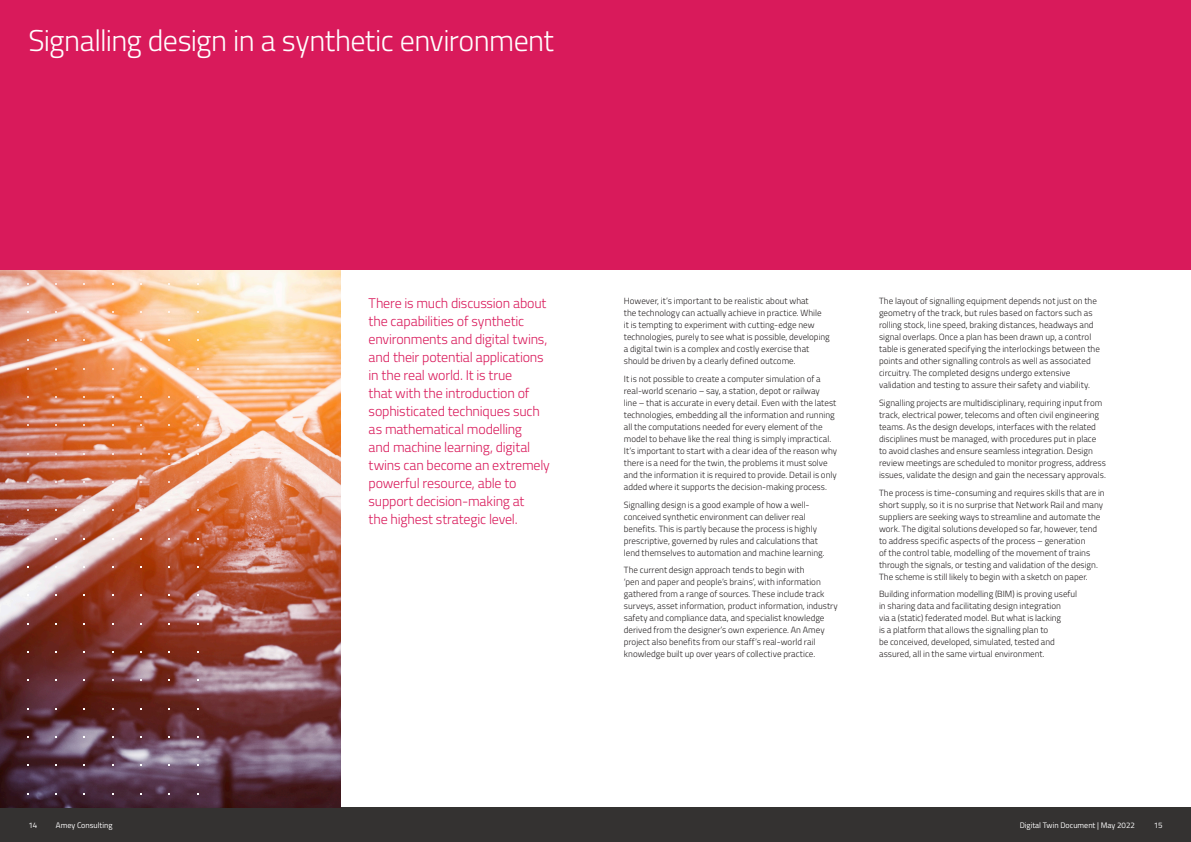
<style>
.page{position:relative;width:1191px;height:842px;background:#fff}
.page>*{position:absolute;margin:0;border:0;box-sizing:border-box;transform-origin:0 0}
.Section_Title{font:300 30px "Titillium";letter-spacing:-.02em;color:#fff}
.Intro_Rubine{font:300 14px/18px "Titillium";letter-spacing:-.015em;color:#d91a5b}
.Body_Black{font:300 9px/12px "Titillium";color:#231f20}
.t1{font:8px "Titillium";color:#fff}
</style>
<div class="page">
<div style="left:0;top:808px;width:1191px;height:34px;background:#343231"></div>
<img style="left:0;top:269px;width:340px;height:539px">
<div style="left:0;top:0;width:1191px;height:269px;background:#d91a5b"></div>
<p class="Section_Title" style="left:28px;top:19px;width:527px">Signalling design in a synthetic environment</p>
<p class="Intro_Rubine" style="left:369px;top:294px;width:183px">There is much discussion about the capabilities of synthetic environments and digital twins, and their potential applications in the real world. It is true<br>that with the introduction of sophisticated techniques such as mathematical modelling<br>and machine learning, digital twins can become an extremely powerful resource, able to support decision-making at<br>the highest strategic level.</p>
<p class="Body_Black" style="left:624px;top:295px;width:207px">However, it’s important to be realistic about what<br>the technology can actually achieve in practice. While<br>it is tempting to experiment with cutting-edge new technologies, purely to see what is possible, developing a digital twin is a complex and costly exercise that should be driven by a clearly defined outcome.</p>
<p class="Body_Black" style="left:624px;top:372px;width:215px">It is not possible to create a computer simulation of a real-world scenario – say, a station, depot or railway<br>line – that is accurate in every detail. Even with the latest technologies, embedding all the information and running all the computations needed for every element of the model to behave like the real thing is simply impractical.<br>It’s important to start with a clear idea of the reason why there is a need for the twin, the problems it must solve and the information it is required to provide. Detail is only added where it supports the decision-making process.</p>
<p class="Body_Black" style="left:624px;top:498px;width:202px">Signalling design is a good example of how a well&shy;conceived synthetic environment can deliver real benefits. This is partly because the process is highly prescriptive, governed by rules and calculations that lend themselves to automation and machine learning.</p>
<p class="Body_Black" style="left:624px;top:564px;width:216px">The current design approach tends to begin with<br>‘pen and paper and people’s brains’, with information gathered from a range of sources. These include track surveys, asset information, product information, industry safety and compliance data, and specialist knowledge derived from the designer’s own experience. An Amey project also benefits from our staff’s real-world rail knowledge built up over years of collective practice.</p>
<p class="Body_Black" style="left:879px;top:295px;width:222px">The layout of signalling equipment depends not just on the geometry of the track, but rules based on factors such as rolling stock, line speed, braking distances, headways and signal overlaps. Once a plan has been drawn up, a control table is generated specifying the interlockings between the points and other signalling controls as well as associated circuitry. The completed designs undergo extensive validation and testing to assure their safety and viability.</p>
<p class="Body_Black" style="left:879px;top:396px;width:228px">Signalling projects are multidisciplinary, requiring input from track, electrical power, telecoms and often civil engineering teams. As the design develops, interfaces with the related disciplines must be managed, with procedures put in place to avoid clashes and ensure seamless integration. Design review meetings are scheduled to monitor progress, address issues, validate the design and gain the necessary approvals.</p>
<p class="Body_Black" style="left:879px;top:486px;width:227px">The process is time-consuming and requires skills that are in short supply, so it is no surprise that Network Rail and many suppliers are seeking ways to streamline and automate the work. The digital solutions developed so far, however, tend to address specific aspects of the process – generation<br>of the control table, modelling of the movement of trains through the signals, or testing and validation of the design.<br>The scheme is still likely to begin with a sketch on paper.</p>
<p class="Body_Black" style="left:879px;top:588px;width:200px">Building information modelling (BIM) is proving useful in sharing data and facilitating design integration<br>via a (static) federated model. But what is lacking<br>is a platform that allows the signalling plan to<br>be conceived, developed, simulated, tested and assured, all in the same virtual environment.</p>
<p class="t1" style="left:28px;top:819px;width:10px">14</p>
<p class="t1" style="left:56px;top:819px;width:58px">Amey Consulting</p>
<p class="t1" style="left:1019px;top:819px;width:117px">Digital Twin Document | May 2022</p>
<p class="t1" style="left:1153px;top:819px;width:10px">15</p>
</div>
